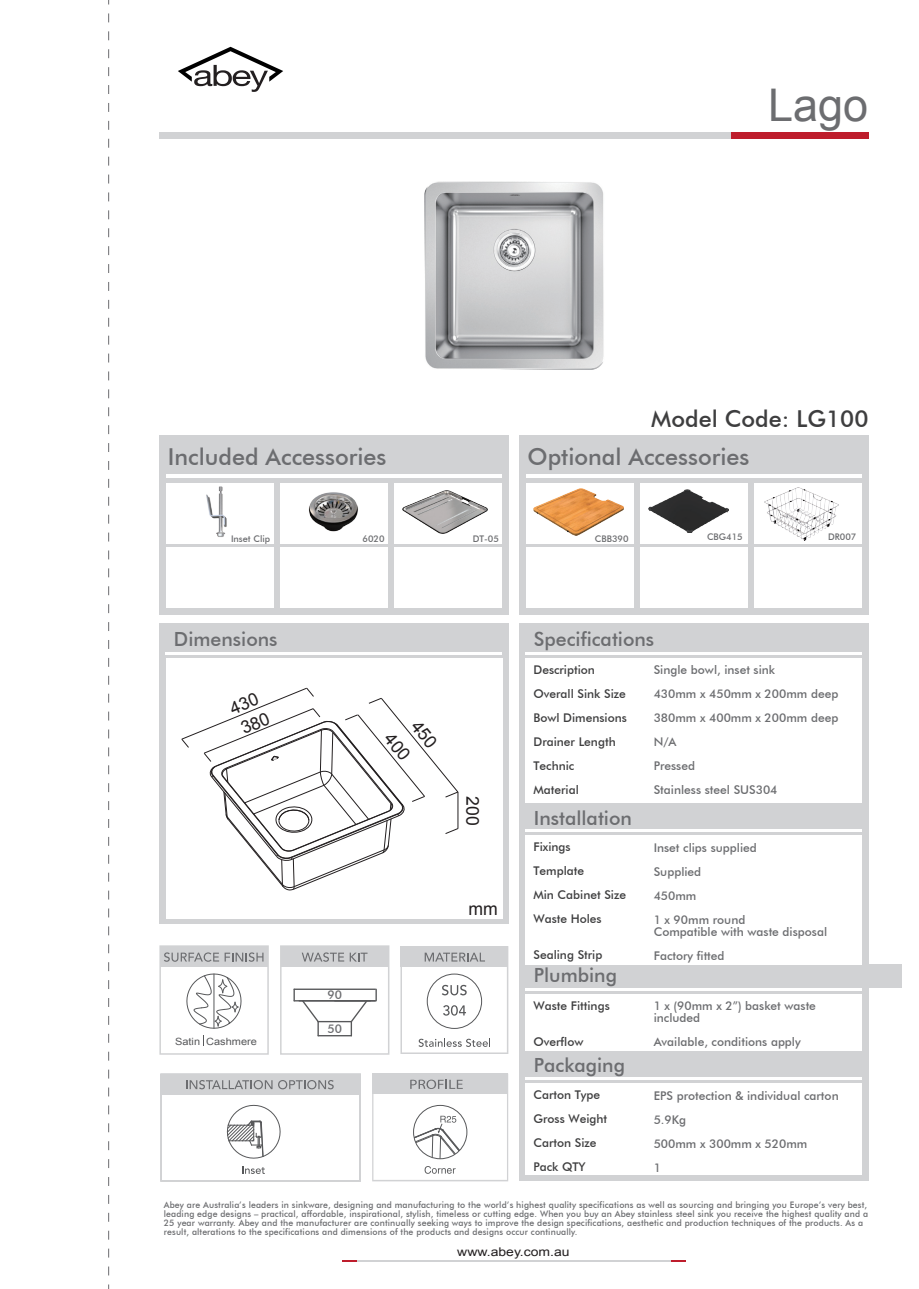
<style>
.page{position:relative;width:919px;height:1289px;background:#fff}
.page>*{position:absolute;margin:0;border:0;box-sizing:border-box;transform-origin:0 0}
.t1{font:45px "Arial";color:#6c6d70}
.t2{font:500 23.25px "Futura BT";color:#6c6d70}
.t3{font:500 23.25px "Futura BT";color:#3e3e3f}
.t4{font:500 19.5px "Futura BT";color:#6c6d70}
.t5{font:17.55px "Arial";color:#231f20}
.t6{font:500 12px/24px "Futura BT";color:#6c6d70}
.t7{font:500 12px/24px "Futura BT";color:#3e3e3f}
.t8{font:12px "Arial";color:#231f20;scale:1.16 1}
.t9{font:10.05px "Arial";color:#57585a;scale:1.1 1}
.t10{font:500 9.15px "Futura BT";color:#6c6d70}
.t11{font:500 9px/9px "Futura BT";letter-spacing:.015em;color:#6c6d70}
</style>
<div class="page">
<div style="left:159px;top:435px;width:349px;height:179px;background:#d1d2d4"></div>
<div style="left:280px;top:483px;width:107px;height:61px;background:#fff"></div>
<div style="left:166px;top:547px;width:108px;height:61px;background:#fff"></div>
<div style="left:519px;top:435px;width:349px;height:179px;background:#d1d2d4"></div>
<hr style="left:526px;top:474px;width:335px;height:3px;background:#fff">
<hr style="left:166px;top:474px;width:336px;height:3px;background:#fff">
<div style="left:526px;top:483px;width:107px;height:61px;background:#fff"></div>
<div style="left:754px;top:483px;width:107px;height:61px;background:#fff"></div>
<div style="left:159px;top:623px;width:349px;height:301px;background:#d1d2d4"></div>
<div style="left:166px;top:657px;width:336px;height:261px;background:#fff"></div>
<div style="left:159px;top:132px;width:709px;height:7px;background:#d1d2d4"></div>
<div style="left:731px;top:132px;width:137px;height:7px;background:#be1d2c"></div>
<div style="left:519px;top:623px;width:349px;height:558px;background:#d1d2d4"></div>
<hr style="left:342px;top:1259px;width:343px;height:2px;background:#d1d2d4">
<svg style="left:342px;top:1259px;width:14px;height:2px"></svg>
<svg style="left:671px;top:1259px;width:14px;height:2px"></svg>
<img style="left:309px;top:492px;width:49px;height:40px">
<div style="left:394px;top:483px;width:108px;height:61px;background:#fff"></div>
<div style="left:526px;top:547px;width:107px;height:61px;background:#fff"></div>
<div style="left:754px;top:547px;width:107px;height:61px;background:#fff"></div>
<div style="left:640px;top:547px;width:108px;height:61px;background:#fff"></div>
<div style="left:280px;top:547px;width:107px;height:61px;background:#fff"></div>
<div style="left:394px;top:547px;width:108px;height:61px;background:#fff"></div>
<svg style="left:178px;top:47px;width:105px;height:45px"></svg>
<div style="left:281px;top:946px;width:107px;height:21px;background:#d1d2d4"></div>
<svg style="left:302px;top:952px;width:65px;height:9px"></svg>
<hr style="left:318px;top:1035px;width:33px;height:1px;background:#57585a">
<hr style="left:318px;top:1020px;width:33px;height:2px;background:#57585a">
<hr style="left:294px;top:1000px;width:81px;height:1px;background:#57585a">
<svg style="left:293px;top:989px;width:2px;height:11px"></svg>
<hr style="left:294px;top:988px;width:81px;height:1px;background:#57585a">
<svg style="left:301px;top:1001px;width:19px;height:34px"></svg>
<svg style="left:349px;top:1001px;width:20px;height:34px"></svg>
<svg style="left:375px;top:989px;width:2px;height:11px"></svg>
<div style="left:280px;top:945px;width:109px;height:109px;border:2px solid #d1d2d4"></div>
<div style="left:160px;top:946px;width:108px;height:21px;background:#d1d2d4"></div>
<svg style="left:164px;top:952px;width:99px;height:9px"></svg>
<div style="left:159px;top:945px;width:110px;height:109px;border:2px solid #d1d2d4"></div>
<svg style="left:400px;top:946px;width:108px;height:107px"></svg>
<div style="left:525px;top:835px;width:337px;height:129px;background:#fff"></div>
<div style="left:525px;top:993px;width:337px;height:57px;background:#fff"></div>
<div style="left:525px;top:1083px;width:337px;height:92px;background:#fff"></div>
<hr style="left:525px;top:1077px;width:337px;height:2px;background:#fff">
<hr style="left:525px;top:987px;width:337px;height:3px;background:#fff">
<hr style="left:525px;top:829px;width:337px;height:3px;background:#fff">
<div style="left:525px;top:657px;width:337px;height:145px;background:#fff"></div>
<hr style="left:525px;top:651px;width:337px;height:3px;background:#fff">
<hr style="left:165px;top:651px;width:337px;height:3px;background:#fff">
<svg style="left:108px;top:13px;width:1px;height:1275px"></svg>
<svg style="left:160px;top:1073px;width:201px;height:108px"></svg>
<svg style="left:186px;top:973px;width:55px;height:55px"></svg>
<div style="left:166px;top:483px;width:108px;height:61px;background:#fff"></div>
<img style="left:206px;top:486px;width:21px;height:51px">
<img style="left:402px;top:491px;width:85px;height:42px">
<img style="left:533px;top:488px;width:90px;height:48px">
<img style="left:764px;top:487px;width:74px;height:53px">
<div style="left:862px;top:964px;width:39px;height:23px;background:#d1d2d4"></div>
<svg style="left:372px;top:1073px;width:136px;height:108px"></svg>
<div style="left:640px;top:483px;width:108px;height:61px;background:#fff"></div>
<img style="left:648px;top:489px;width:80px;height:44px">
<img style="left:424px;top:181px;width:180px;height:188px">
<svg style="left:181px;top:687px;width:277px;height:203px"></svg>
<h1 class="t1" style="left:768px;top:75px;width:102px">Lago</h1>
<h2 class="t3" style="left:651px;top:404px;width:218px">Model Code: LG100</h2>
<h2 class="t2" style="left:168px;top:443px;width:220px">Included Accessories</h2>
<h2 class="t2" style="left:527px;top:443px;width:223px">Optional Accessories</h2>
<p class="t10" style="left:231px;top:533px;width:41px">Inset Clip</p>
<p class="t10" style="left:362px;top:533px;width:24px">6020</p>
<p class="t10" style="left:473px;top:533px;width:28px">DT-05</p>
<p class="t10" style="left:707px;top:531px;width:37px">CBG415</p>
<p class="t10" style="left:595px;top:533px;width:35px">CBB390</p>
<p class="t10" style="left:828px;top:531px;width:30px">DR007</p>
<h3 class="t4" style="left:174px;top:627px;width:105px">Dimensions</h3>
<p class="t9" style="left:175px;top:1034px;width:76px">Satin Cashmere</p>
<h3 class="t6" style="left:327px;top:982px;width:16px">90</h3>
<h3 class="t6" style="left:327px;top:1016px;width:16px">50</h3>
<h3 class="t5" style="left:484px;top:796px;width:31px;rotate:90deg">200</h3>
<h3 class="t5" style="left:468px;top:897px;width:31px">mm</h3>
<h3 class="t4" style="left:533px;top:627px;width:122px">Specifications</h3>
<h3 class="t7" style="left:533px;top:657px;width:95px">Description<br>Overall Sink Size<br>Bowl Dimensions<br>Drainer Length<br>Technic<br>Material</h3>
<h3 class="t6" style="left:653px;top:657px;width:186px">Single bowl, inset sink<br>430mm x 450mm x 200mm deep<br>380mm x 400mm x 200mm deep<br>N/A<br>Pressed<br>Stainless steel SUS304</h3>
<h3 class="t4" style="left:533px;top:805px;width:100px">Installation</h3>
<h3 class="t7" style="left:533px;top:834px;width:94px">Fixings<br>Template<br>Min Cabinet Size<br>Waste Holes</h3>
<h3 class="t7" style="left:533px;top:942px;width:70px">Sealing Strip</h3>
<h3 class="t4" style="left:533px;top:963px;width:85px">Plumbing</h3>
<h3 class="t7" style="left:533px;top:993px;width:78px">Waste Fittings</h3>
<h3 class="t7" style="left:533px;top:1029px;width:52px">Overflow</h3>
<h3 class="t6" style="left:653px;top:835px;width:105px">Inset clips supplied<br>Supplied<br>450mm<br>1 x 90mm round</h3>
<h3 class="t6" style="left:653px;top:919px;width:175px">Compatible with waste disposal<br>Factory fitted</h3>
<h3 class="t6" style="left:653px;top:999px;width:164px;line-height:12px">1 x (90mm x 2”) basket waste included</h3>
<h3 class="t6" style="left:653px;top:1029px;width:148px">Available, conditions apply</h3>
<h3 class="t4" style="left:533px;top:1053px;width:93px">Packaging</h3>
<h3 class="t7" style="left:533px;top:1082px;width:75px">Carton Type<br>Gross Weight<br>Carton Size<br>Pack QTY</h3>
<h3 class="t6" style="left:653px;top:1083px;width:186px">EPS protection &amp; individual carton<br>5.9Kg<br>500mm x 300mm x 520mm<br>1</h3>
<p class="t11" style="left:164px;top:1200px;width:705px">Abey are Australia’s leaders in sinkware, designing and manufacturing to the world’s highest quality specifications as well as sourcing and bringing you Europe’s very best, leading edge designs – practical, affordable, inspirational, stylish, timeless or cutting edge. When you buy an Abey stainless steel sink you receive the highest quality and a 25 year warranty. Abey and the manufacturer are continually seeking ways to improve the design specifications, aesthetic and production techniques of the products. As a result, alterations to the specifications and dimensions of the products and designs occur continually.</p>
<h3 class="t8" style="left:457px;top:1243px;width:98px">www.abey.com.au</h3>
</div>
